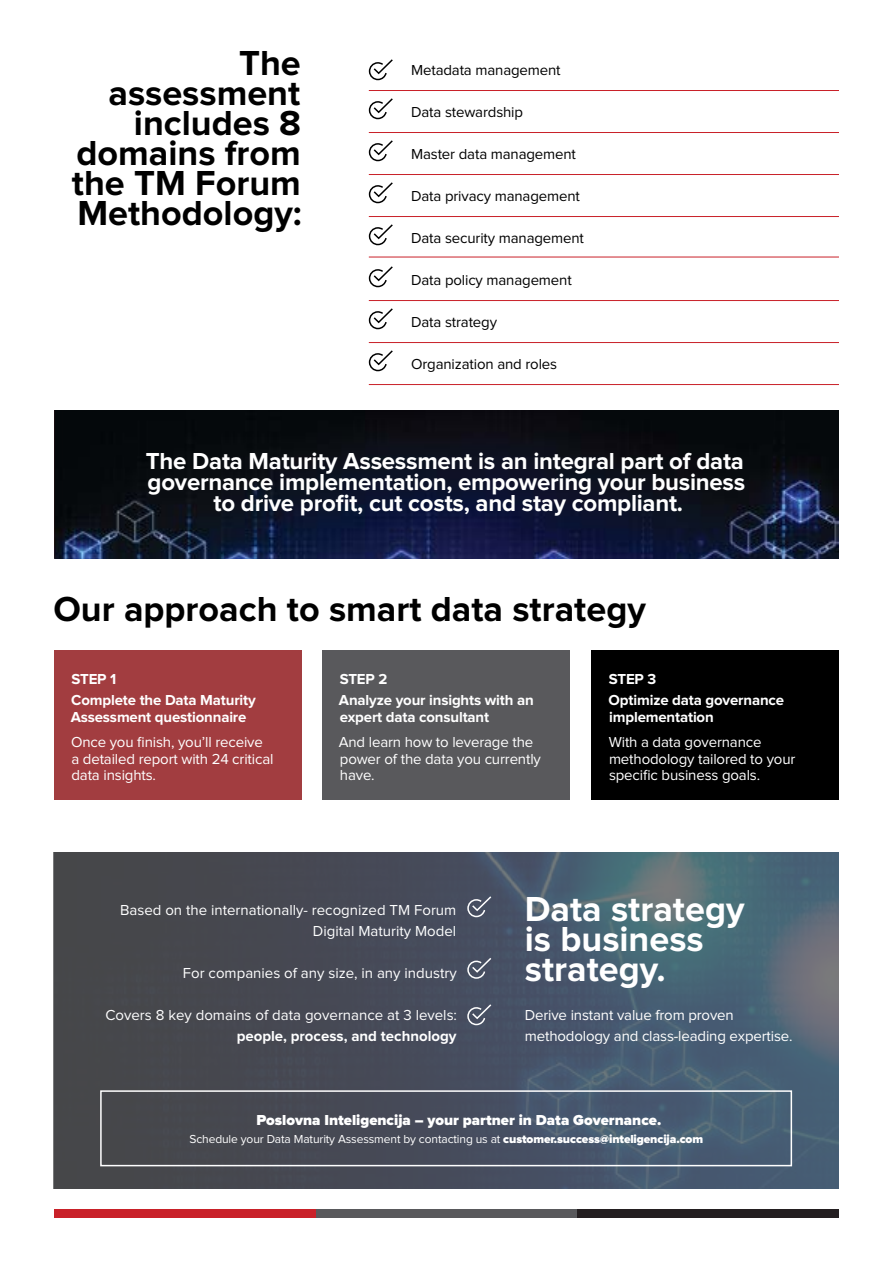
<style>
.page{position:relative;width:893px;height:1263px;background:#fff}
.page>*{position:absolute;margin:0;border:0;box-sizing:border-box;transform-origin:0 0}
.t1{font:700 36px/30px "Proxima Nova";color:#000;text-align:right}
.t2{font:700 36px/30px "Proxima Nova";color:#fff}
.t3{font:700 24px/21px "Proxima Nova";letter-spacing:-.01em;color:#fff;text-align:center}
.t4{font:15px/16.5px "Proxima Nova";letter-spacing:-.01em;color:#fff}
.t5{font:700 15px/21px "Proxima Nova";letter-spacing:-.01em;color:#fff}
.t6{font:15px "Proxima Nova";letter-spacing:-.01em;color:#000}
.t7{font:900 15px "Proxima Nova";color:#fff}
.t8{font:12px "Proxima Nova";letter-spacing:-.01em;color:#fff}
.s1{font-weight:900}
</style>
<div class="page">
<img style="left:54px;top:410px;width:785px;height:148px">
<svg style="left:53px;top:852px;width:786px;height:336px;background:#485360"></svg>
<div style="left:54px;top:651px;width:248px;height:149px;background:#a23d40"></div>
<div style="left:322px;top:651px;width:248px;height:149px;background:#59595c"></div>
<div style="left:591px;top:651px;width:248px;height:149px;background:#000"></div>
<div style="left:54px;top:1209px;width:262px;height:8px;background:#c92129"></div>
<div style="left:316px;top:1209px;width:261px;height:8px;background:#59595c"></div>
<div style="left:577px;top:1209px;width:262px;height:8px;background:#241f21"></div>
<svg style="left:467px;top:895px;width:26px;height:23px"></svg>
<svg style="left:467px;top:956px;width:26px;height:23px"></svg>
<svg style="left:467px;top:1003px;width:26px;height:23px"></svg>
<div style="left:100px;top:1090px;width:692px;height:76px;border:2px solid #fff"></div>
<hr style="left:369px;top:90px;width:470px;height:1px;background:#c92129">
<hr style="left:369px;top:174px;width:470px;height:1px;background:#c92129">
<hr style="left:369px;top:257px;width:470px;height:1px;background:#c92129">
<hr style="left:369px;top:342px;width:470px;height:1px;background:#c92129">
<hr style="left:369px;top:132px;width:470px;height:1px;background:#c92129">
<hr style="left:369px;top:216px;width:470px;height:1px;background:#c92129">
<hr style="left:369px;top:300px;width:470px;height:1px;background:#c92129">
<hr style="left:369px;top:384px;width:470px;height:1px;background:#c92129">
<svg style="left:368px;top:59px;width:25px;height:22px"></svg>
<svg style="left:368px;top:98px;width:25px;height:22px"></svg>
<svg style="left:368px;top:140px;width:25px;height:22px"></svg>
<svg style="left:368px;top:182px;width:25px;height:22px"></svg>
<svg style="left:368px;top:224px;width:25px;height:22px"></svg>
<svg style="left:368px;top:266px;width:25px;height:22px"></svg>
<svg style="left:368px;top:308px;width:25px;height:22px"></svg>
<svg style="left:368px;top:350px;width:25px;height:22px"></svg>
<h1 class="t1" style="left:72px;top:50px;width:231px">The assessment includes 8 domains from the TM Forum<br>Methodology:</h1>
<p class="t6" style="left:411px;top:63px;width:151px">Metadata management</p>
<p class="t6" style="left:411px;top:105px;width:113px">Data stewardship</p>
<p class="t6" style="left:411px;top:147px;width:166px">Master data management</p>
<p class="t6" style="left:411px;top:189px;width:170px">Data privacy management</p>
<p class="t6" style="left:411px;top:231px;width:174px">Data security management</p>
<p class="t6" style="left:411px;top:273px;width:162px">Data policy management</p>
<p class="t6" style="left:411px;top:315px;width:87px">Data strategy</p>
<p class="t6" style="left:411px;top:357px;width:148px">Organization and roles</p>
<h2 class="t3" style="left:146px;top:452px;width:601px">The Data Maturity Assessment is an integral part of data governance implementation, empowering your business to drive profit, cut costs, and stay compliant.</h2>
<h1 class="t1" style="left:53px;top:596px;width:594px">Our approach to smart data strategy</h1>
<p class="t5" style="left:71px;top:669px;width:186px">STEP 1<br>Complete the Data Maturity</p>
<p class="t5" style="left:71px;top:707px;width:177px">Assessment questionnaire</p>
<p class="t4" style="left:71px;top:734px;width:204px">Once you finish, you’ll receive a detailed report with 24 critical data insights.</p>
<p class="t5" style="left:339px;top:669px;width:196px">STEP 2<br>Analyze your insights with an</p>
<p class="t5" style="left:340px;top:707px;width:151px">expert data consultant</p>
<p class="t4" style="left:339px;top:734px;width:204px">And learn how to leverage the power of the data you currently have.</p>
<p class="t5" style="left:609px;top:669px;width:177px">STEP 3<br>Optimize data governance</p>
<p class="t5" style="left:609px;top:707px;width:106px">implementation</p>
<p class="t4" style="left:609px;top:734px;width:188px">With a data governance methodology tailored to your specific business goals.</p>
<p class="t4" style="left:120px;top:900px;width:338px;line-height:21px;text-align:right">Based on the internationally- recognized TM Forum<br>Digital Maturity Model</p>
<p class="t4" style="left:183px;top:965px;width:275px">For companies of any size, in any industry</p>
<p class="t4" style="left:105px;top:1007px;width:353px">Covers 8 key domains of data governance at 3 levels:</p>
<p class="t5" style="left:237px;top:1026px;width:222px">people, process, and technology</p>
<h1 class="t2" style="left:525px;top:895px;width:222px">Data strategy is business strategy.</h1>
<p class="t4" style="left:525px;top:1005px;width:269px;line-height:21px">Derive instant value from proven methodology and class-leading expertise.</p>
<p class="t7" style="left:257px;top:1113px;width:406px">Poslovna Inteligencija – your partner in Data Governance.</p>
<p class="t8" style="left:189px;top:1134px;width:515px">Schedule your Data Maturity Assessment by contacting us at <span class="s1">customer.success@inteligencija.com</span></p>
</div>
